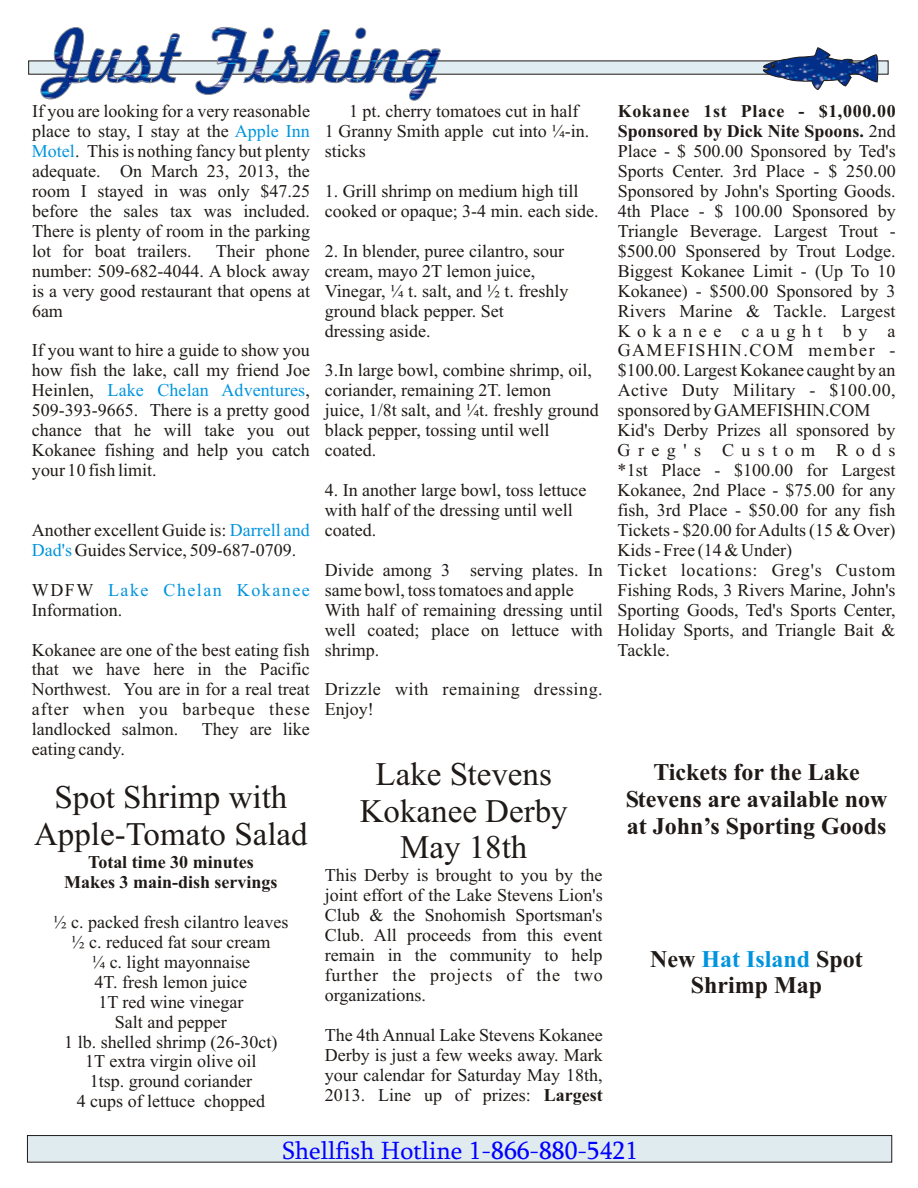
<style>
.page{position:relative;width:918px;height:1188px;background:#fff}
.page>*{position:absolute;margin:0;border:0;box-sizing:border-box;transform-origin:0 0}
.t1{font:33px "Times New Roman";color:#1f1a17}
.t2{font:25.5px "Sylfaen";color:#00f}
.t3{font:700 24px "Times New Roman";color:#1f1a17}
.t4{font:700 24px "Times New Roman";color:#0094de}
.t5{font:18px/20px "Times New Roman";color:#1f1a17}
.t6{font:700 18px/20px "Times New Roman";color:#1f1a17;text-align:center}
.t7{font:18px "Times New Roman";letter-spacing:.04em;color:#1f1a17}
.t8{font:700 18px "Times New Roman";letter-spacing:.035em;color:#1f1a17}
.t9{font:18px "Times New Roman";letter-spacing:.08em;color:#1f1a17}
.t10{font:18px "Times New Roman";letter-spacing:.085em;color:#0094de}
.t11{font:18px "Times New Roman";letter-spacing:.37em;color:#1f1a17}
.t12{font:18px "Times New Roman";letter-spacing:.415em;color:#1f1a17}
.s1{color:#0094de}
.s2{font-weight:400}
.s3{color:#1f1a17}
.s4{font-weight:700}
</style>
<div class="page">
<div style="left:27px;top:1135px;width:865px;height:27px;background:#e0ebf0;border:1px solid #1f1a17"></div>
<div style="left:28px;top:61px;width:860px;height:13px;background:#e0edf2"></div>
<svg style="left:41px;top:27px;width:400px;height:74px"></svg>
<svg style="left:763px;top:47px;width:115px;height:43px"></svg>
<p class="t5" style="left:32px;top:103px;width:280px">If you are looking for a very reasonable</p>
<p class="t5" style="left:349px;top:103px;width:231px">1 pt. cherry tomatoes cut in half</p>
<p class="t8" style="left:618px;top:105px;width:279px">Kokanee 1st Place - $1,000.00</p>
<p class="t5" style="left:32px;top:123px;width:279px">place to stay, I stay at the <span class="s1">Apple Inn</span></p>
<p class="t5" style="left:325px;top:123px;width:266px">1 Granny Smith apple cut into ¼-in.</p>
<p class="t6" style="left:618px;top:123px;width:279px">Sponsored by Dick Nite Spoons. <span class="s2">2nd</span></p>
<p class="t5" style="left:32px;top:143px;width:335px"><span class="s1">Motel</span>. This is nothing fancy but plenty sticks</p>
<p class="t5" style="left:618px;top:143px;width:279px">Place - $ 500.00 Sponsored by Ted's</p>
<p class="t5" style="left:32px;top:163px;width:279px">adequate. On March 23, 2013, the</p>
<p class="t5" style="left:618px;top:163px;width:279px">Sports Center. 3rd Place - $ 250.00</p>
<p class="t5" style="left:32px;top:183px;width:548px">room I stayed in was only $47.25 1. Grill shrimp on medium high till</p>
<p class="t5" style="left:32px;top:183px;width:865px;text-align:justify;text-indent:586px">Sponsored by John's Sporting Goods. before the sales tax was included. cooked or opaque; 3-4 min. each side. 4th Place - $ 100.00 Sponsored by There is plenty of room in the parking</p>
<p class="t5" style="left:618px;top:223px;width:279px">Triangle Beverage. Largest Trout -</p>
<p class="t5" style="left:32px;top:243px;width:161px">lot for boat trailers.</p>
<p class="t5" style="left:216px;top:243px;width:350px">Their phone 2. In blender, puree cilantro, sour</p>
<p class="t5" style="left:618px;top:243px;width:279px">$500.00 Sponsered by Trout Lodge.</p>
<p class="t5" style="left:32px;top:262px;width:505px">number: 509-682-4044. A block away cream, mayo 2T lemon juice,</p>
<p class="t5" style="left:618px;top:262px;width:279px">Biggest Kokanee Limit - (Up To 10</p>
<p class="t5" style="left:32px;top:282px;width:538px">is a very good restaurant that opens at Vinegar, ¼ t. salt, and ½ t. freshly</p>
<p class="t5" style="left:618px;top:282px;width:279px">Kokanee) - $500.00 Sponsored by 3</p>
<p class="t5" style="left:32px;top:302px;width:32px">6am</p>
<p class="t5" style="left:325px;top:302px;width:180px">ground black pepper. Set</p>
<p class="t5" style="left:618px;top:302px;width:279px">Rivers Marine &amp; Tackle. Largest</p>
<p class="t5" style="left:325px;top:322px;width:107px">dressing aside.</p>
<p class="t11" style="left:618px;top:324px;width:279px">Kokanee caught by a</p>
<p class="t5" style="left:32px;top:342px;width:279px">If you want to hire a guide to show you</p>
<p class="t9" style="left:618px;top:344px;width:279px">GAMEFISHIN.COM member -</p>
<p class="t5" style="left:32px;top:362px;width:561px">how fish the lake, call my friend Joe 3.In large bowl, combine shrimp, oil,</p>
<p class="t5" style="left:618px;top:362px;width:279px">$100.00. Largest Kokanee caught by an</p>
<p class="t5" style="left:32px;top:382px;width:64px">Heinlen,</p>
<p class="t5" style="left:108px;top:382px;width:445px"><span class="s1">Lake Chelan Adventures</span>, coriander, remaining 2T. lemon</p>
<p class="t5" style="left:32px;top:382px;width:865px;text-indent:586px">Active Duty Military - $100.00,<br>509-393-9665. There is a pretty good juice, 1/8t salt, and ¼t. freshly ground sponsored by GAMEFISHIN.COM chance that he will take you out black pepper, tossing until well</p>
<p class="t5" style="left:618px;top:422px;width:279px">Kid's Derby Prizes all sponsored by</p>
<p class="t5" style="left:32px;top:442px;width:346px">Kokanee fishing and help you catch coated.</p>
<p class="t12" style="left:618px;top:444px;width:279px">Greg's Custom Rods</p>
<p class="t5" style="left:32px;top:462px;width:126px">your 10 fish limit.</p>
<p class="t5" style="left:618px;top:462px;width:279px">*1st Place - $100.00 for Largest</p>
<p class="t5" style="left:325px;top:482px;width:263px">4. In another large bowl, toss lettuce</p>
<p class="t5" style="left:618px;top:482px;width:279px">Kokanee, 2nd Place - $75.00 for any</p>
<p class="t5" style="left:325px;top:502px;width:249px">with half of the dressing until well</p>
<p class="t5" style="left:618px;top:502px;width:279px">fish, 3rd Place - $50.00 for any fish</p>
<p class="t5" style="left:32px;top:522px;width:279px">Another excellent Guide is: <span class="s1">Darrell and</span></p>
<p class="t5" style="left:325px;top:522px;width:53px">coated.</p>
<p class="t5" style="left:618px;top:522px;width:279px">Tickets - $20.00 for Adults (15 &amp; Over)</p>
<p class="t5" style="left:32px;top:542px;width:266px"><span class="s1">Dad's</span>Guides Service, 509-687-0709.</p>
<p class="t5" style="left:325px;top:542px;width:572px;text-indent:293px">Kids - Free (14 &amp; Under)<br>Divide among 3 serving plates. In Ticket locations: Greg's Custom</p>
<p class="t5" style="left:32px;top:581px;width:63px">WDFW</p>
<p class="t5" style="left:325px;top:581px;width:250px">same bowl, toss tomatoes and apple</p>
<p class="t5" style="left:618px;top:581px;width:279px">Fishing Rods, 3 Rivers Marine, John's</p>
<p class="t5" style="left:32px;top:601px;width:92px">Information.</p>
<p class="t5" style="left:325px;top:601px;width:572px">With half of remaining dressing until Sporting Goods, Ted's Sports Center,</p>
<p class="t5" style="left:325px;top:621px;width:572px">well coated; place on lettuce with Holiday Sports, and Triangle Bait &amp;</p>
<p class="t5" style="left:32px;top:641px;width:349px">Kokanee are one of the best eating fish shrimp.</p>
<p class="t5" style="left:618px;top:641px;width:54px">Tackle.</p>
<p class="t5" style="left:32px;top:661px;width:572px">that we have here in the Pacific<br>Northwest. You are in for a real treat Drizzle with remaining dressing. after when you barbeque these Enjoy!<br>landlocked salmon.</p>
<p class="t10" style="left:108px;top:583px;width:203px">Lake Chelan Kokanee</p>
<p class="t5" style="left:202px;top:721px;width:109px">They are like</p>
<p class="t5" style="left:32px;top:741px;width:94px">eating candy.</p>
<h1 class="t1" style="left:376px;top:762px;width:178px">Lake Stevens</h1>
<h3 class="t3" style="left:653px;top:764px;width:208px">Tickets for the Lake</h3>
<h1 class="t1" style="left:54px;top:786px;width:234px">Spot Shrimp with</h1>
<h3 class="t3" style="left:626px;top:791px;width:263px">Stevens are available now</h3>
<h1 class="t1" style="left:360px;top:799px;width:210px">Kokanee Derby</h1>
<h1 class="t1" style="left:34px;top:822px;width:275px">Apple-Tomato Salad</h1>
<h3 class="t3" style="left:627px;top:817px;width:261px">at John’s Sporting Goods</h3>
<h1 class="t1" style="left:400px;top:835px;width:129px">May 18th</h1>
<p class="t6" style="left:64px;top:854px;width:215px">Total time 30 minutes<br>Makes 3 main-dish servings</p>
<p class="t5" style="left:325px;top:867px;width:279px">This Derby is brought to you by the joint effort of the Lake Stevens Lion's</p>
<p class="t5" style="left:53px;top:914px;width:237px">½ c. packed fresh cilantro leaves</p>
<p class="t5" style="left:325px;top:907px;width:279px">Club &amp; the Snohomish Sportsman's</p>
<p class="t5" style="left:71px;top:934px;width:201px">½ c. reduced fat sour cream</p>
<p class="t5" style="left:325px;top:927px;width:279px">Club. All proceeds from this event</p>
<p class="t5" style="left:92px;top:954px;width:160px">¼ c. light mayonnaise</p>
<p class="t5" style="left:325px;top:947px;width:279px">remain in the community to help</p>
<h3 class="t4" style="left:650px;top:950px;width:214px"><span class="s3">New</span> Hat Island <span class="s3">Spot</span></h3>
<p class="t7" style="left:325px;top:969px;width:280px">further the projects of the two</p>
<p class="t5" style="left:95px;top:973px;width:154px">4T. fresh lemon juice</p>
<h3 class="t3" style="left:691px;top:977px;width:133px">Shrimp Map</h3>
<p class="t5" style="left:325px;top:987px;width:103px">organizations.</p>
<p class="t5" style="left:98px;top:993px;width:147px;text-align:center">1T red wine vinegar<br>Salt and pepper</p>
<p class="t5" style="left:325px;top:1027px;width:279px">The 4th Annual Lake Stevens Kokanee</p>
<p class="t5" style="left:64px;top:1033px;width:215px">1 lb. shelled shrimp (26-30ct)</p>
<p class="t5" style="left:325px;top:1047px;width:279px">Derby is just a few weeks away. Mark</p>
<p class="t5" style="left:85px;top:1053px;width:173px">1T extra virgin olive oil</p>
<p class="t5" style="left:325px;top:1067px;width:279px">your calendar for Saturday May 18th,</p>
<p class="t5" style="left:90px;top:1073px;width:164px">1tsp. ground coriander</p>
<p class="t5" style="left:325px;top:1086px;width:279px">2013. Line up of prizes: <span class="s4">Largest</span></p>
<p class="t5" style="left:77px;top:1093px;width:190px">4 cups of lettuce chopped</p>
<h2 class="t2" style="left:282px;top:1140px;width:357px">Shellfish Hotline 1-866-880-5421</h2>
</div>
